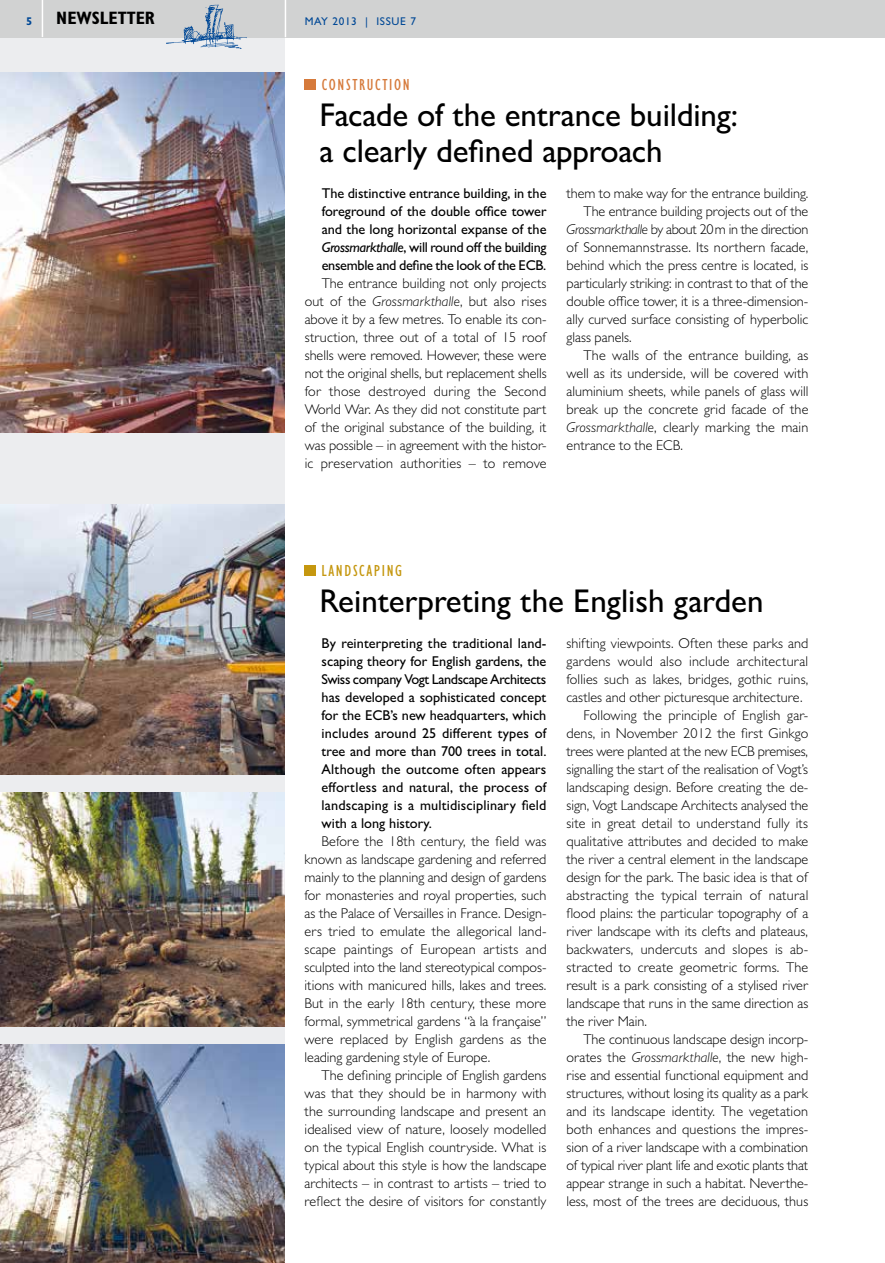
<style>
.page{position:relative;width:885px;height:1263px;background:#fff}
.page>*{position:absolute;margin:0;border:0;box-sizing:border-box;transform-origin:0 0}
.t1{font:500 33px/36px "Gill Sans MT Pro";letter-spacing:-.005em;color:#000}
.t2{font:700 condensed 18px "Gill Sans MT Pro";color:#000}
.t3{font:condensed 16.5px "Gill Sans MT Pro";letter-spacing:.1em;color:#d67a3b}
.t4{font:condensed 16.5px "Gill Sans MT Pro";letter-spacing:.1em;color:#c5970f}
.t5{font:300 14.25px/18px "Gill Sans MT Pro";color:#000;text-align:justify}
.t6{font:500 14.25px/18px "Gill Sans MT Pro";color:#000;text-align:justify}
.t7{font:300 14.25px "Gill Sans MT Pro";letter-spacing:-.02em;color:#000}
.t8{font:500 11.25px "Gill Sans MT Pro";letter-spacing:.06em;color:#004896}
.t9{font:700 11.25px "Gill Sans MT Pro";color:#004896}
.s1{font-style:italic}
</style>
<div class="page">
<div style="left:0;top:37px;width:284px;height:1226px;background:#ecedef"></div>
<div style="left:305px;top:79px;width:11px;height:11px;background:#d67a3b"></div>
<div style="left:304px;top:565px;width:12px;height:11px;background:#c5970f"></div>
<img style="left:0;top:504px;width:284px;height:270px">
<img style="left:0;top:792px;width:284px;height:234px">
<img style="left:0;top:1044px;width:284px;height:219px">
<img style="left:0;top:72px;width:284px;height:360px">
<div style="left:0;top:0;width:884px;height:37px;background:#d1d2d2"></div>
<hr style="left:285px;top:0;width:1px;height:37px;background:#fff">
<hr style="left:42px;top:0;width:1px;height:37px;background:#fff">
<svg style="left:166px;top:5px;width:80px;height:44px"></svg>
<p class="t9" style="left:26px;top:14px;width:8px">5</p>
<p class="t2" style="left:56px;top:8px;width:100px">NEWSLETTER</p>
<p class="t8" style="left:305px;top:14px;width:113px">MAY 2013 | ISSUE 7</p>
<p class="t3" style="left:322px;top:75px;width:89px">CONSTRUCTION</p>
<h1 class="t1" style="left:319px;top:97px;width:420px">Facade of the entrance building: a clearly defined approach</h1>
<p class="t6" style="left:322px;top:184px;width:226px">The distinctive entrance building, in the foreground of the double office tower and the long horizontal expanse of the <span class="s1">Grossmarkthalle</span>, will round off the building ensemble and define the look of the ECB.</p>
<p class="t5" style="left:305px;top:274px;width:243px;text-indent:17px">The entrance building not only projects out of the <span class="s1">Grossmarkthalle</span>, but also rises above it by a few metres. To enable its con&shy;struction, three out of a total of 15 roof shells were removed. However, these were not the original shells, but replacement shells for those destroyed during the Second World War. As they did not constitute part of the original substance of the building, it was possible – in agreement with the histor&shy;ic preservation authorities – to remove</p>
<p class="t5" style="left:566px;top:184px;width:243px">them to make way for the entrance building.</p>
<p class="t5" style="left:583px;top:202px;width:226px">The entrance building projects out of the</p>
<p class="t7" style="left:566px;top:221px;width:243px"><span class="s1">Grossmarkthalle</span> by about 20m in the direction</p>
<p class="t5" style="left:566px;top:238px;width:243px">of Sonnemannstrasse. Its northern facade,</p>
<p class="t5" style="left:566px;top:256px;width:243px">behind which the press centre is located, is</p>
<p class="t5" style="left:566px;top:274px;width:243px">particularly striking: in contrast to that of the</p>
<p class="t5" style="left:566px;top:292px;width:243px">double office tower, it is a three-dimension-</p>
<p class="t5" style="left:566px;top:310px;width:243px">ally curved surface consisting of hyperbolic</p>
<p class="t5" style="left:566px;top:328px;width:67px">glass panels.</p>
<p class="t5" style="left:583px;top:346px;width:226px">The walls of the entrance building, as</p>
<p class="t5" style="left:566px;top:364px;width:243px">well as its underside, will be covered with</p>
<p class="t5" style="left:566px;top:382px;width:243px">aluminium sheets, while panels of glass will</p>
<p class="t5" style="left:566px;top:400px;width:243px">break up the concrete grid facade of the</p>
<p class="t5" style="left:566px;top:418px;width:243px"><span class="s1">Grossmarkthalle</span>, clearly marking the main</p>
<p class="t5" style="left:566px;top:436px;width:118px">entrance to the ECB.</p>
<p class="t4" style="left:321px;top:561px;width:82px">LANDSCAPING</p>
<h1 class="t1" style="left:319px;top:583px;width:445px">Reinterpreting the English garden</h1>
<p class="t6" style="left:321px;top:634px;width:226px">By reinterpreting the traditional land&shy;scaping theory for English gardens, the Swiss company Vogt Landscape Architects has developed a sophisticated concept for the ECB’s new headquarters, which includes around 25 different types of tree and more than 700 trees in total.<br>Although the outcome often appears effortless and natural, the process of landscaping is a multidisciplinary field with a long history.</p>
<p class="t5" style="left:304px;top:832px;width:243px;text-indent:17px">Before the 18th century, the field was known as landscape gardening and referred mainly to the planning and design of gardens for monasteries and royal properties, such as the Palace of Versailles in France. Design&shy;ers tried to emulate the allegorical land&shy;scape paintings of European artists and sculpted into the land stereotypical compos&shy;itions with manicured hills, lakes and trees.<br>But in the early 18th century, these more formal, symmetrical gardens “à la française” were replaced by English gardens as the leading gardening style of Europe.</p>
<p class="t5" style="left:304px;top:1066px;width:243px;text-indent:17px">The defining principle of English gardens was that they should be in harmony with the surrounding landscape and present an idealised view of nature, loosely modelled on the typical English countryside. What is typical about this style is how the landscape architects – in contrast to artists – tried to reflect the desire of visitors for constantly</p>
<p class="t5" style="left:566px;top:634px;width:243px">shifting viewpoints. Often these parks and</p>
<p class="t5" style="left:566px;top:652px;width:243px">gardens would also include architectural</p>
<p class="t5" style="left:566px;top:670px;width:243px">follies such as lakes, bridges, gothic ruins,</p>
<p class="t5" style="left:566px;top:688px;width:237px">castles and other picturesque architecture.</p>
<p class="t5" style="left:583px;top:706px;width:226px">Following the principle of English gar-</p>
<p class="t5" style="left:566px;top:724px;width:243px">dens, in November 2012 the first Ginkgo</p>
<p class="t5" style="left:566px;top:742px;width:243px">trees were planted at the new ECB premises,</p>
<p class="t5" style="left:566px;top:760px;width:243px">signalling the start of the realisation of Vogt’s</p>
<p class="t5" style="left:566px;top:778px;width:243px">landscaping design. Before creating the de-</p>
<p class="t5" style="left:566px;top:796px;width:243px">sign, Vogt Landscape Architects analysed the</p>
<p class="t5" style="left:566px;top:814px;width:243px">site in great detail to understand fully its</p>
<p class="t5" style="left:566px;top:832px;width:243px">qualitative attributes and decided to make</p>
<p class="t5" style="left:566px;top:850px;width:243px">the river a central element in the landscape</p>
<p class="t5" style="left:566px;top:868px;width:243px">design for the park. The basic idea is that of</p>
<p class="t5" style="left:566px;top:886px;width:243px">abstracting the typical terrain of natural</p>
<p class="t5" style="left:566px;top:904px;width:243px">flood plains: the particular topography of a</p>
<p class="t5" style="left:566px;top:922px;width:243px">river landscape with its clefts and plateaus,</p>
<p class="t5" style="left:566px;top:940px;width:243px">backwaters, undercuts and slopes is ab-</p>
<p class="t5" style="left:566px;top:958px;width:243px">stracted to create geometric forms. The</p>
<p class="t5" style="left:566px;top:976px;width:243px">result is a park consisting of a stylised river</p>
<p class="t5" style="left:566px;top:994px;width:243px">landscape that runs in the same direction as</p>
<p class="t5" style="left:566px;top:1012px;width:82px">the river Main.</p>
<p class="t5" style="left:583px;top:1030px;width:225px">The continuous landscape design incorp-</p>
<p class="t5" style="left:566px;top:1048px;width:243px">orates the <span class="s1">Grossmarkthalle</span>, the new high-</p>
<p class="t5" style="left:566px;top:1066px;width:243px">rise and essential functional equipment and</p>
<p class="t5" style="left:566px;top:1084px;width:243px">structures, without losing its quality as a park</p>
<p class="t5" style="left:566px;top:1102px;width:243px">and its landscape identity. The vegetation</p>
<p class="t5" style="left:566px;top:1120px;width:241px">both enhances and questions the impres--</p>
<p class="t5" style="left:566px;top:1138px;width:243px">sion of a river landscape with a combination</p>
<p class="t5" style="left:566px;top:1156px;width:243px">of typical river plant life and exotic plants that</p>
<p class="t5" style="left:566px;top:1174px;width:243px">appear strange in such a habitat. Neverthe-</p>
<p class="t5" style="left:566px;top:1192px;width:243px">less, most of the trees are deciduous, thus</p>
</div>
